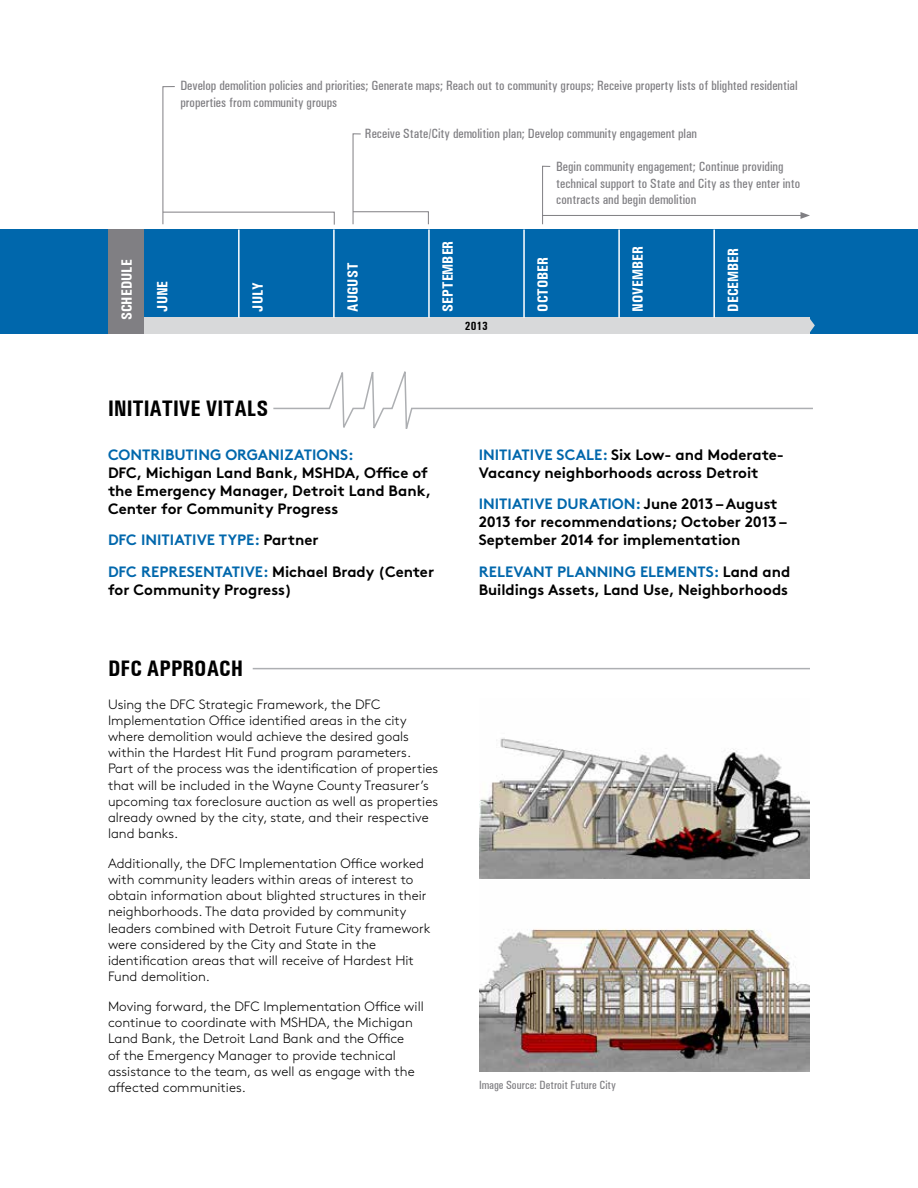
<style>
.page{position:relative;width:918px;height:1188px;background:#fff}
.page>*{position:absolute;margin:0;border:0;box-sizing:border-box;transform-origin:0 0}
.t1{font:700 condensed 22.5px "Univers";color:#000}
.t2{font:700 15px/18px "Brown Pro";color:#000}
.t3{font:700 15px/31.5px "Brown Pro";color:#0067ac}
.t4{font:700 condensed 15px "Univers";color:#fff}
.t5{font:300 13.5px/16.2px "Brown Pro";color:#000}
.t6{font:500 condensed 13.5px/16.2px "Univers";color:#807f83}
.t7{font:500 condensed 12px "Univers";color:#807f83}
.t8{font:700 condensed 12px "Univers";color:#000}
.s1{color:#000}
.s2{color:#0067ac}
</style>
<div class="page">
<div style="left:0;top:229px;width:918px;height:105px;background:#0067ac"></div>
<svg style="left:352px;top:133px;width:77px;height:92px"></svg>
<svg style="left:542px;top:165px;width:9px;height:60px"></svg>
<svg style="left:162px;top:86px;width:173px;height:139px"></svg>
<hr style="left:542px;top:215px;width:261px;height:1px;background:#807f83">
<svg style="left:801px;top:212px;width:9px;height:7px"></svg>
<svg style="left:273px;top:371px;width:540px;height:58px"></svg>
<hr style="left:253px;top:668px;width:557px;height:1px;background:#adafb2">
<img style="left:479px;top:738px;width:331px;height:333px">
<div style="left:108px;top:230px;width:36px;height:104px;background:#807f83"></div>
<div style="left:144px;top:318px;width:665px;height:16px;background:#d8d9da"></div>
<hr style="left:238px;top:230px;width:2px;height:88px;background:#fff">
<hr style="left:333px;top:230px;width:2px;height:88px;background:#fff">
<hr style="left:428px;top:230px;width:2px;height:88px;background:#fff">
<hr style="left:523px;top:230px;width:2px;height:88px;background:#fff">
<hr style="left:618px;top:230px;width:2px;height:88px;background:#fff">
<hr style="left:713px;top:230px;width:2px;height:88px;background:#fff">
<svg style="left:809px;top:318px;width:6px;height:16px"></svg>
<p class="t4" style="left:118px;top:320px;width:62px;rotate:-90deg">SCHEDULE</p>
<p class="t6" style="left:180px;top:77px;width:619px">Develop demolition policies and priorities; Generate maps; Reach out to community groups; Receive property lists of blighted residential properties from community groups</p>
<p class="t6" style="left:365px;top:125px;width:334px">Receive State/City demolition plan; Develop community engagement plan</p>
<p class="t6" style="left:556px;top:158px;width:245px">Begin community engagement; Continue providing technical support to State and City as they enter into contracts and begin demolition</p>
<p class="t4" style="left:153px;top:312px;width:32px;rotate:-90deg">JUNE</p>
<p class="t4" style="left:248px;top:312px;width:31px;rotate:-90deg">JULY</p>
<p class="t4" style="left:344px;top:312px;width:50px;rotate:-90deg">AUGUST</p>
<p class="t4" style="left:439px;top:312px;width:72px;rotate:-90deg">SEPTEMBER</p>
<p class="t8" style="left:465px;top:319px;width:24px">2013</p>
<p class="t4" style="left:534px;top:312px;width:56px;rotate:-90deg">OCTOBER</p>
<p class="t4" style="left:629px;top:312px;width:67px;rotate:-90deg">NOVEMBER</p>
<p class="t4" style="left:724px;top:312px;width:65px;rotate:-90deg">DECEMBER</p>
<h1 class="t1" style="left:108px;top:395px;width:162px">INITIATIVE VITALS</h1>
<p class="t3" style="left:108px;top:437px;width:247px">CONTRIBUTING ORGANIZATIONS:</p>
<p class="t2" style="left:108px;top:462px;width:325px">DFC, Michigan Land Bank, MSHDA, Office of the Emergency Manager, Detroit Land Bank,<br>Center for Community Progress</p>
<p class="t3" style="left:108px;top:523px;width:328px">DFC INITIATIVE TYPE: <span class="s1">Partner<br></span>DFC REPRESENTATIVE: <span class="s1">Michael Brady (Center</span></p>
<p class="t2" style="left:108px;top:579px;width:185px">for Community Progress)</p>
<h1 class="t1" style="left:108px;top:655px;width:137px">DFC APPROACH</h1>
<p class="t5" style="left:108px;top:695px;width:332px">Using the DFC Strategic Framework, the DFC Implementation Office identified areas in the city where demolition would achieve the desired goals within the Hardest Hit Fund program parameters.<br>Part of the process was the identification of properties that will be included in the Wayne County Treasurer’s upcoming tax foreclosure auction as well as properties already owned by the city, state, and their respective land banks.</p>
<p class="t5" style="left:108px;top:854px;width:324px">Additionally, the DFC Implementation Office worked with community leaders within areas of interest to obtain information about blighted structures in their neighborhoods. The data provided by community leaders combined with Detroit Future City framework were considered by the City and State in the identification areas that will receive of Hardest Hit Fund demolition.</p>
<p class="t5" style="left:108px;top:997px;width:317px">Moving forward, the DFC Implementation Office will continue to coordinate with MSHDA, the Michigan Land Bank, the Detroit Land Bank and the Office<br>of the Emergency Manager to provide technical assistance to the team, as well as engage with the affected communities.</p>
<p class="t2" style="left:479px;top:444px;width:307px"><span class="s2">INITIATIVE SCALE:</span> Six Low- and Moderate-<br>Vacancy neighborhoods across Detroit</p>
<p class="t2" style="left:479px;top:493px;width:310px"><span class="s2">INITIATIVE DURATION:</span> June 2013 – August<br>2013 for recommendations; October 2013 –<br>September 2014 for implementation</p>
<p class="t2" style="left:479px;top:561px;width:313px"><span class="s2">RELEVANT PLANNING ELEMENTS:</span> Land and<br>Buildings Assets, Land Use, Neighborhoods</p>
<p class="t7" style="left:479px;top:1078px;width:138px">Image Source: Detroit Future City</p>
</div>
